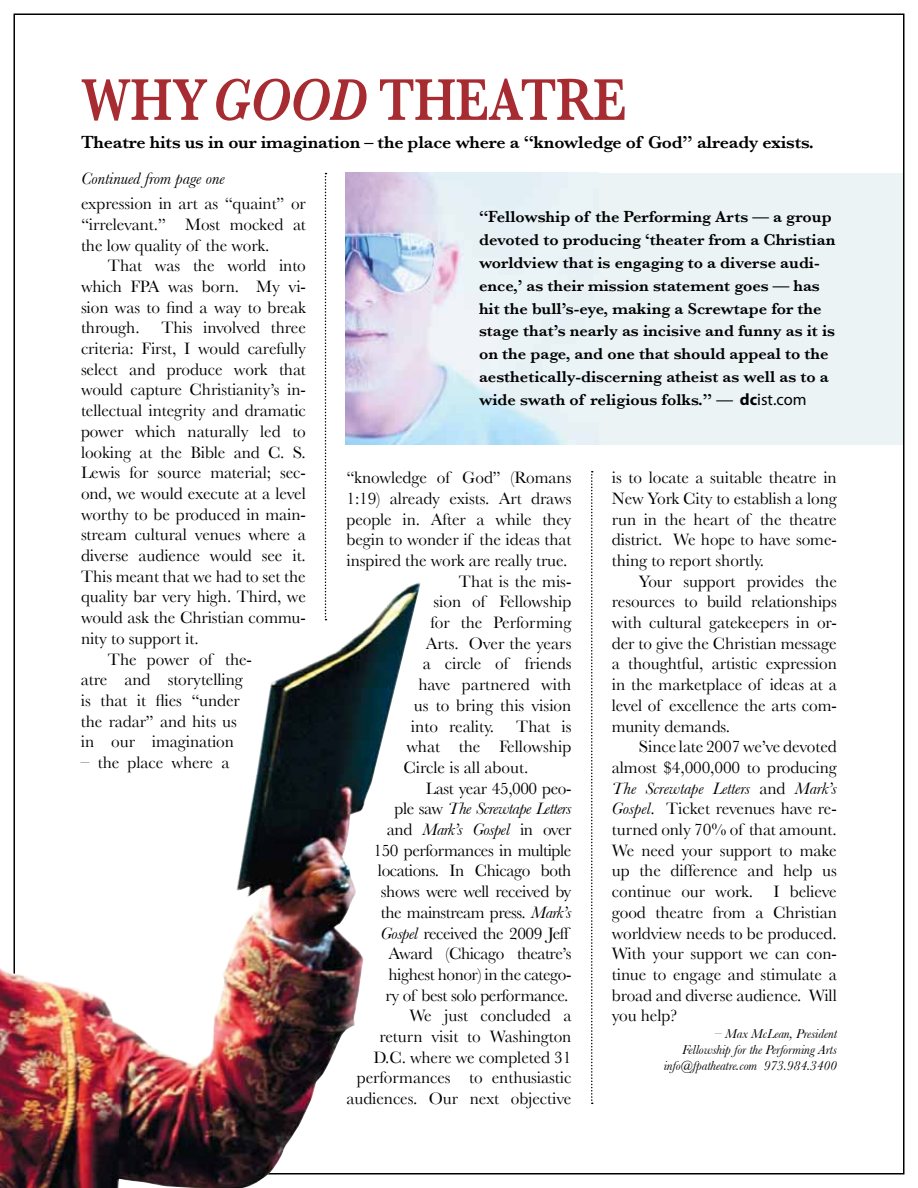
<style>
.page{position:relative;width:918px;height:1188px;background:#fff}
.page>*{position:absolute;margin:0;border:0;box-sizing:border-box;transform-origin:0 0}
.t1{font:600 61.2px "Baskerville";letter-spacing:-.01em;color:#a72c31;scale:.83 1}
.t2{font:600 18px "Baskerville";letter-spacing:-.01em;color:#000}
.t3{font:17.25px/20.7px "Baskerville";letter-spacing:-.005em;color:#000;text-align:justify}
.t4{font:17.25px/20.7px "Baskerville";letter-spacing:-.025em;color:#000;text-align:right}
.t5{font:italic 17.25px "Baskerville";color:#000}
.t6{font:600 16.5px/22.8px "Baskerville";color:#000}
.t7{font:italic 13.5px/16.2px "Baskerville";letter-spacing:-.005em;color:#000;text-align:right}
.s1{font-style:italic}
.s2{font-family:"Myriad";font-weight:700}
.s3{font-family:"Myriad";font-weight:400}
</style>
<div class="page">
<svg style="left:591px;top:471px;width:2px;height:633px"></svg>
<img style="left:0;top:582px;width:421px;height:606px">
<div style="left:345px;top:173px;width:557px;height:272px;background:#ebf3f5"></div>
<img style="left:345px;top:173px;width:221px;height:272px">
<svg style="left:325px;top:173px;width:2px;height:447px"></svg>
<h1 class="t1" style="left:81px;top:64px;width:52px">WHY</h1>
<h1 class="t1" style="left:212px;top:64px;width:501px"><span class="s1">Good</span> Theatre</h1>
<p class="t2" style="left:81px;top:132px;width:734px">Theatre hits us in our imagination – the place where a “knowledge of God” already exists.</p>
<p class="t5" style="left:81px;top:168px;width:145px">Continued from page one</p>
<p class="t3" style="left:81px;top:193px;width:226px">expression in art as “quaint” or “irrelevant.” Most mocked at the low quality of the work.</p>
<p class="t3" style="left:81px;top:255px;width:227px;text-indent:27px">That was the world into which FPA was born. My vi&shy;sion was to find a way to break through.</p>
<p class="t3" style="left:161px;top:317px;width:146px">This involved three</p>
<p class="t3" style="left:81px;top:338px;width:226px">criteria: First, I would carefully</p>
<p class="t3" style="left:81px;top:359px;width:226px">select and produce work that</p>
<p class="t3" style="left:81px;top:379px;width:227px">would capture Christianity’s in-</p>
<p class="t3" style="left:81px;top:400px;width:226px">tellectual integrity and dramatic</p>
<p class="t3" style="left:81px;top:421px;width:226px">power which naturally led to</p>
<p class="t3" style="left:81px;top:441px;width:226px">looking at the Bible and C. S.</p>
<p class="t3" style="left:81px;top:462px;width:227px">Lewis for source material; sec-</p>
<p class="t3" style="left:81px;top:483px;width:226px">ond, we would execute at a level</p>
<p class="t3" style="left:81px;top:504px;width:227px">worthy to be produced in main-</p>
<p class="t3" style="left:81px;top:524px;width:226px">stream cultural venues where a</p>
<p class="t3" style="left:81px;top:545px;width:226px">diverse audience would see it.</p>
<p class="t3" style="left:81px;top:566px;width:226px">This meant that we had to set the</p>
<p class="t3" style="left:81px;top:586px;width:226px">quality bar very high. Third, we</p>
<p class="t3" style="left:81px;top:607px;width:227px">would ask the Christian commu-</p>
<p class="t3" style="left:81px;top:628px;width:119px">nity to support it.</p>
<p class="t3" style="left:108px;top:648px;width:146px">The power of the-</p>
<p class="t3" style="left:81px;top:669px;width:163px">atre and storytelling</p>
<p class="t3" style="left:81px;top:690px;width:160px">is that it flies “under</p>
<p class="t3" style="left:81px;top:711px;width:157px">the radar” and hits us</p>
<p class="t3" style="left:81px;top:731px;width:154px">in our imagination</p>
<p class="t3" style="left:81px;top:752px;width:150px">– the place where a</p>
<p class="t6" style="left:479px;top:205px;width:358px">“Fellowship of the Performing Arts — a group devoted to producing ‘theater from a Christian worldview that is engaging to a diverse audi&shy;ence,’ as their mission statement goes — has hit the bull’s-eye, making a Screwtape for the stage that’s nearly as incisive and funny as it is on the page, and one that should appeal to the aesthetically-discerning atheist as well as to a wide swath of religious folks.” <span class="s1">—</span> <span class="s2">dc</span><span class="s3">ist.com</span></p>
<p class="t3" style="left:346px;top:467px;width:226px">“knowledge of God” (Romans</p>
<p class="t3" style="left:346px;top:488px;width:226px">1:19) already exists. Art draws</p>
<p class="t3" style="left:346px;top:508px;width:226px">people in. After a while they</p>
<p class="t3" style="left:346px;top:529px;width:226px">begin to wonder if the ideas that</p>
<p class="t3" style="left:346px;top:550px;width:222px">inspired the work are really true.</p>
<p class="t3" style="left:459px;top:571px;width:114px">That is the mis-</p>
<p class="t3" style="left:433px;top:591px;width:139px">sion of Fellowship</p>
<p class="t3" style="left:430px;top:612px;width:142px">for the Performing</p>
<p class="t3" style="left:426px;top:633px;width:147px">Arts. Over the years</p>
<p class="t3" style="left:423px;top:653px;width:150px">a circle of friends</p>
<p class="t3" style="left:418px;top:674px;width:154px">have partnered with</p>
<p class="t3" style="left:414px;top:695px;width:159px">us to bring this vision</p>
<p class="t3" style="left:411px;top:715px;width:85px">into reality.</p>
<p class="t3" style="left:403px;top:715px;width:169px;text-indent:113px">That is what the Fellowship Circle is all about.</p>
<p class="t4" style="left:346px;top:778px;width:227px">Last year 45,000 peo-<br>ple saw <span class="s1">The Screwtape Letters<br></span>and <span class="s1">Mark’s Gospel</span> in over<br>150 performances in multiple locations. In Chicago both shows were well received by<br>the mainstream press. <span class="s1">Mark’s<br>Gospel</span> received the 2009 Jeff<br>Award (Chicago theatre’s highest honor) in the catego-<br>ry of best solo performance.<br>We just concluded a<br>return visit to Washington<br>D.C. where we completed 31 performances to enthusiastic audiences. Our next objective</p>
<p class="t3" style="left:612px;top:467px;width:227px">is to locate a suitable theatre in New York City to establish a long run in the heart of the theatre district. We hope to have some&shy;thing to report shortly.</p>
<p class="t3" style="left:612px;top:571px;width:227px;text-indent:27px">Your support provides the resources to build relationships with cultural gatekeepers in or&shy;der to give the Christian message a thoughtful, artistic expression in the marketplace of ideas at a level of excellence the arts com&shy;munity demands.</p>
<p class="t3" style="left:612px;top:736px;width:227px;text-indent:27px">Since late 2007 we’ve devoted almost $4,000,000 to producing <span class="s1">The Screwtape Letters</span> and <span class="s1">Mark’s Gospel</span>. Ticket revenues have re&shy;turned only 70% of that amount.<br>We need your support to make up the difference and help us continue our work. I believe good theatre from a Christian worldview needs to be produced.<br>With your support we can con&shy;tinue to engage and stimulate a broad and diverse audience. Will you help?</p>
<p class="t7" style="left:664px;top:1025px;width:175px">– Max McLean, President<br>Fellowship for the Performing Arts info@fpatheatre.com 973.984.3400</p>
</div>
